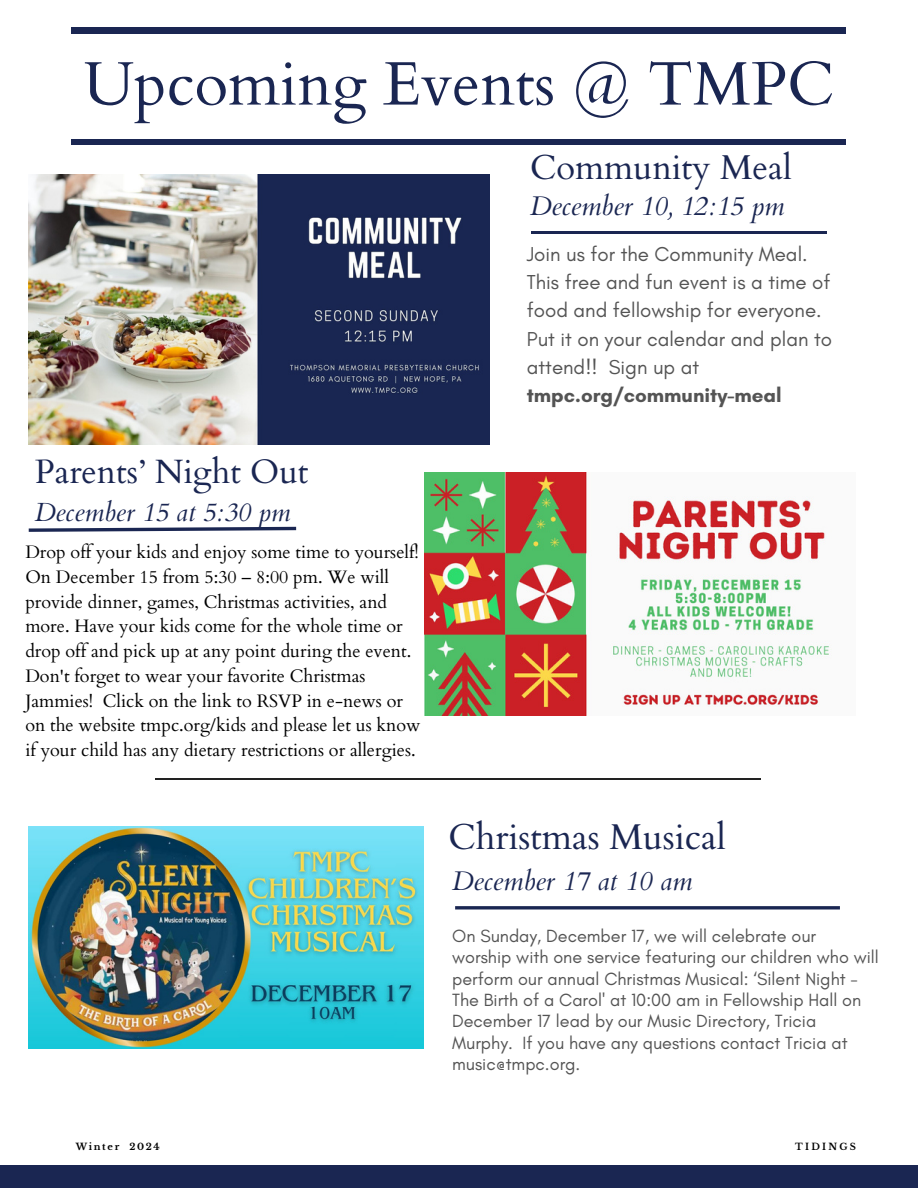
<style>
.page{position:relative;width:918px;height:1188px;background:#fff}
.page>*{position:absolute;margin:0;border:0;box-sizing:border-box;transform-origin:0 0}
.t1{font:61.5px "Cardo";color:#1a2652}
.t2{font:35.85px "Cardo";color:#1a2652}
.t3{font:34.5px "Cardo";color:#1a2652}
.t4{font:33.75px "Cardo";color:#1a2652}
.t5{font:italic 27px "Cardo";color:#1a2652}
.t6{font:italic 26.25px "Cardo";color:#1a2652}
.t7{font:20.55px/28.2px "Glacial Indifference";color:#545454}
.t8{font:700 20.55px "Glacial Indifference";color:#545454}
.t9{font:18px/24.8px "Cardo";color:#000}
.t10{font:18px/21.3px "Glacial Indifference";color:#545454}
.t11{font:700 9.3px "Libre Baskerville";letter-spacing:.18em;color:#000}
.t12{font:700 9.3px "Libre Baskerville";letter-spacing:.24em;color:#000}
</style>
<div class="page">
<div style="left:0;top:1165px;width:918px;height:23px;background:#1a2652"></div>
<hr style="left:531px;top:232px;width:296px;height:2px;background:#1a2652">
<div style="left:72px;top:139px;width:774px;height:6px;background:#1a2652"></div>
<div style="left:72px;top:28px;width:774px;height:5px;background:#1a2652"></div>
<img style="left:29px;top:174px;width:461px;height:270px">
<hr style="left:156px;top:778px;width:605px;height:2px;background:#222">
<svg style="left:455px;top:906px;width:385px;height:4px;background:#3d476c"></svg>
<svg style="left:28px;top:526px;width:269px;height:6px"></svg>
<img style="left:29px;top:826px;width:395px;height:222px">
<img style="left:425px;top:473px;width:407px;height:243px">
<p class="t1" style="left:84px;top:44px;width:752px">Upcoming Events @ TMPC</p>
<p class="t3" style="left:530px;top:145px;width:263px">Community Meal</p>
<p class="t5" style="left:530px;top:189px;width:256px">December 10, 12:15 pm</p>
<p class="t4" style="left:35px;top:449px;width:275px">Parents’ Night Out</p>
<p class="t6" style="left:35px;top:495px;width:257px">December 15 at 5:30 pm</p>
<p class="t9" style="left:25px;top:540px;width:397px">Drop off your kids and enjoy some time to yourself!<br>On December 15 from 5:30 – 8:00 pm. We will provide dinner, games, Christmas activities, and more. Have your kids come for the whole time or drop off and pick up at any point during the event.<br>Don't forget to wear your favorite Christmas Jammies! Click on the link to RSVP in e-news or on the website tmpc.org/kids and please let us know if your child has any dietary restrictions or allergies.</p>
<p class="t7" style="left:527px;top:240px;width:307px">Join us for the Community Meal.<br>This free and fun event is a time of food and fellowship for everyone.<br>Put it on your calendar and plan to attend!! Sign up at</p>
<p class="t8" style="left:527px;top:382px;width:256px">tmpc.org/community-meal</p>
<p class="t2" style="left:448px;top:814px;width:279px">Christmas Musical</p>
<p class="t5" style="left:452px;top:863px;width:242px">December 17 at 10 am</p>
<p class="t10" style="left:452px;top:925px;width:428px">On Sunday, December 17, we will celebrate our worship with one service featuring our children who will perform our annual Christmas Musical: ‘Silent Night - The Birth of a Carol' at 10:00 am in Fellowship Hall on December 17 lead by our Music Directory, Tricia Murphy. If you have any questions contact Tricia at music@tmpc.org.</p>
<p class="t11" style="left:76px;top:1141px;width:86px">Winter 2024</p>
<p class="t12" style="left:795px;top:1141px;width:62px">TIDINGS</p>
</div>
